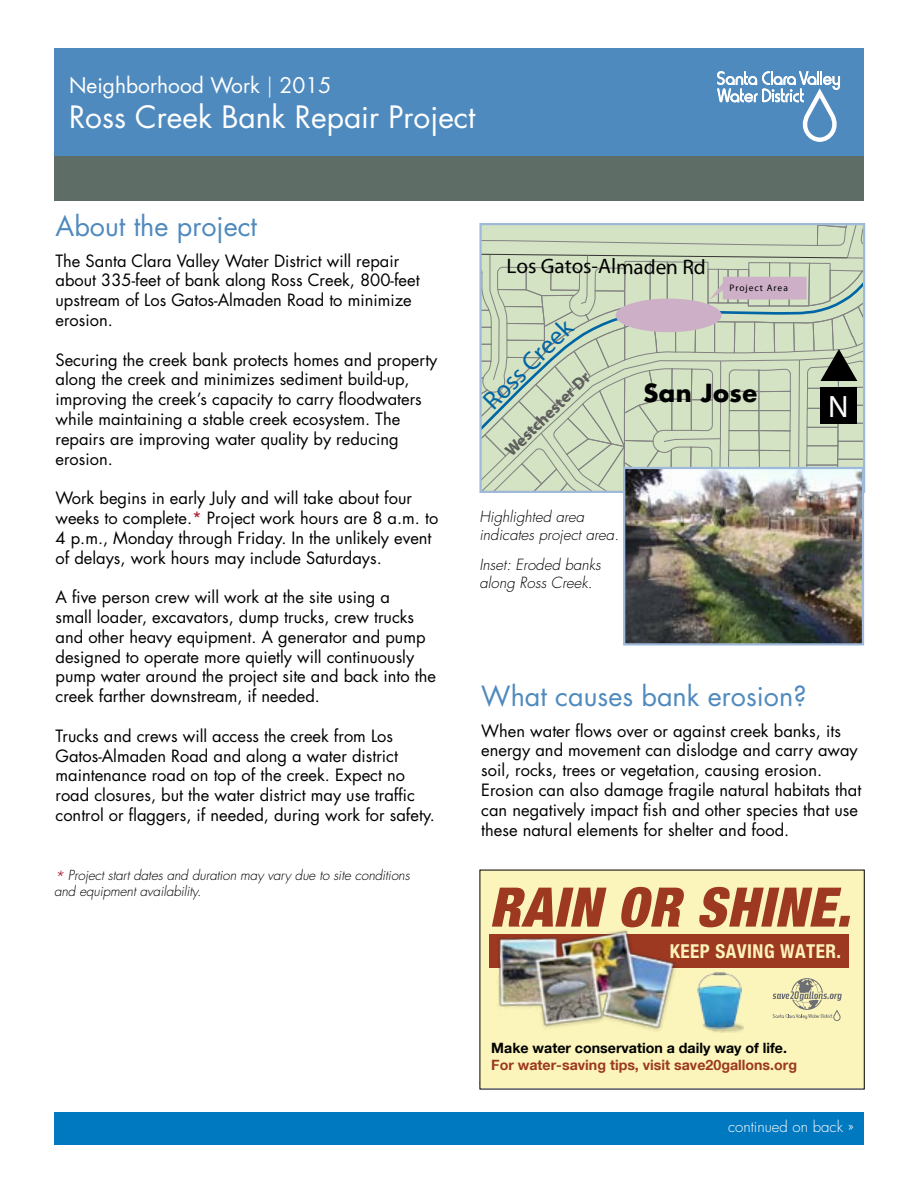
<style>
.page{position:relative;width:918px;height:1188px;background:#fff}
.page>*{position:absolute;margin:0;border:0;box-sizing:border-box;transform-origin:0 0}
.t1{font:italic 900 condensed 54.6px "Helvetica Neue LT Com";letter-spacing:.02em;color:#9c3920}
.t2{font:31.05px "Myriad Pro";color:#fff}
.t3{font:30px "Futura Std";color:#fff}
.t4{font:27px "Futura Std";color:#4f8abe}
.t5{font:25.8px "Myriad Pro";color:#0065a4}
.t6{font:700 24.3px "Futura Std";letter-spacing:.015em;color:#000}
.t7{font:21.15px "Myriad Pro";color:#000}
.t8{font:21px "Futura Std";color:#fff}
.t9{font:700 condensed 19.05px "Helvetica Neue LT Com";letter-spacing:.025em;color:#fef2b9}
.t10{font:700 16.65px "Myriad Pro";color:#5d5d5d}
.t11{font:16.5px/19.8px "Futura Std";color:#000}
.t12{font:italic 300 15px/18px "Futura Std";color:#000}
.t13{font:300 15px "Futura Std";color:#fff}
.t14{font:700 14.25px "Helvetica Neue LT Com";color:#9c3920}
.t15{font:700 14.25px "Helvetica Neue LT Com";color:#000}
.t16{font:italic 300 13.5px/16.2px "Futura Std";letter-spacing:-.01em;color:#000}
.t17{font:9.45px "Myriad Pro";letter-spacing:.1em;color:#000}
.s1{font-weight:300}
.s2{color:#a81229}
.s3{font-size:16.5px;color:#a81229}
</style>
<div class="page">
<div style="left:54px;top:48px;width:810px;height:108px;background:#4f8abe"></div>
<div style="left:54px;top:156px;width:810px;height:44px;background:#5e6e66"></div>
<hr style="left:479px;top:1083px;width:384px;height:1px;background:#636466">
<div style="left:54px;top:1112px;width:810px;height:33px;background:#0079c1"></div>
<svg style="left:717px;top:71px;width:123px;height:71px"></svg>
<svg style="left:482px;top:226px;width:380px;height:264px;background:#c5d1b8"></svg>
<div style="left:479px;top:223px;width:386px;height:270px;border:2px solid #9fb9da"></div>
<img style="left:626px;top:470px;width:235px;height:173px">
<div style="left:623px;top:467px;width:241px;height:179px;border:2px solid #9fb9da"></div>
<div style="left:480px;top:870px;width:384px;height:217px;background:#fbf5bb"></div>
<div style="left:489px;top:935px;width:360px;height:33px;background:#9c3920"></div>
<svg style="left:773px;top:978px;width:69px;height:43px"></svg>
<img style="left:489px;top:930px;width:231px;height:103px">
<img style="left:703px;top:1025px;width:41px;height:7px">
<img style="left:697px;top:972px;width:44px;height:56px">
<p class="t8" style="left:69px;top:72px;width:264px">Neighborhood Work <span class="s1">|</span> 2015</p>
<h3 class="t3" style="left:69px;top:98px;width:408px">Ross Creek Bank Repair Project</h3>
<h3 class="t4" style="left:56px;top:209px;width:203px">About the project</h3>
<p class="t11" style="left:56px;top:251px;width:366px">The Santa Clara Valley Water District will repair about 335-feet of bank along Ross Creek, 800-feet upstream of Los Gatos-Almaden Road to minimize erosion.</p>
<p class="t11" style="left:56px;top:350px;width:384px">Securing the creek bank protects homes and property along the creek and minimizes sediment build-up, improving the creek’s capacity to carry floodwaters while maintaining a stable creek ecosystem. The repairs are improving water quality by reducing erosion.</p>
<p class="t11" style="left:56px;top:488px;width:384px">Work begins in early July and will take about four weeks to complete.<span class="s2">*</span> Project work hours are 8 a.m. to 4 p.m., Monday through Friday. In the unlikely event of delays, work hours may include Saturdays.</p>
<p class="t11" style="left:56px;top:587px;width:382px">A five person crew will work at the site using a<br>small loader, excavators, dump trucks, crew trucks and other heavy equipment. A generator and pump designed to operate more quietly will continuously pump water around the project site and back into the creek farther downstream, if needed.</p>
<p class="t11" style="left:56px;top:726px;width:381px">Trucks and crews will access the creek from Los Gatos-Almaden Road and along a water district maintenance road on top of the creek. Expect no road closures, but the water district may use traffic control or flaggers, if needed, during work for safety.</p>
<p class="t16" style="left:54px;top:867px;width:357px"><span class="s3">*</span> Project start dates and duration may vary due to site conditions and equipment availability.</p>
<p class="t7" style="left:507px;top:252px;width:201px;rotate:1deg">Los Gatos-Almaden Rd</p>
<p class="t17" style="left:729px;top:282px;width:60px">Project Area</p>
<h3 class="t5" style="left:476px;top:394px;width:117px;rotate:-45deg">Ross Creek</h3>
<p class="t10" style="left:500px;top:446px;width:114px;rotate:-45deg">Westchester Dr</p>
<p class="t12" style="left:479px;top:508px;width:141px">Highlighted area indicates project area.</p>
<p class="t12" style="left:479px;top:556px;width:123px">Inset: Eroded banks along Ross Creek.</p>
<h3 class="t6" style="left:644px;top:377px;width:115px">San Jose</h3>
<h2 class="t2" style="left:828px;top:387px;width:22px">N</h2>
<h3 class="t4" style="left:481px;top:679px;width:327px">What causes bank erosion?</h3>
<p class="t11" style="left:481px;top:721px;width:382px">When water flows over or against creek banks, its energy and movement can dislodge and carry away soil, rocks, trees or vegetation, causing erosion.<br>Erosion can also damage fragile natural habitats that can negatively impact fish and other species that use these natural elements for shelter and food.</p>
<h1 class="t1" style="left:489px;top:875px;width:362px">RAIN OR SHINE.</h1>
<p class="t9" style="left:670px;top:940px;width:173px">KEEP SAVING WATER.</p>
<p class="t15" style="left:491px;top:1039px;width:297px">Make water conservation a daily way of life.</p>
<p class="t14" style="left:491px;top:1056px;width:307px">For water-saving tips, visit save20gallons.org</p>
<p class="t13" style="left:728px;top:1117px;width:127px">continued on back »</p>
</div>
